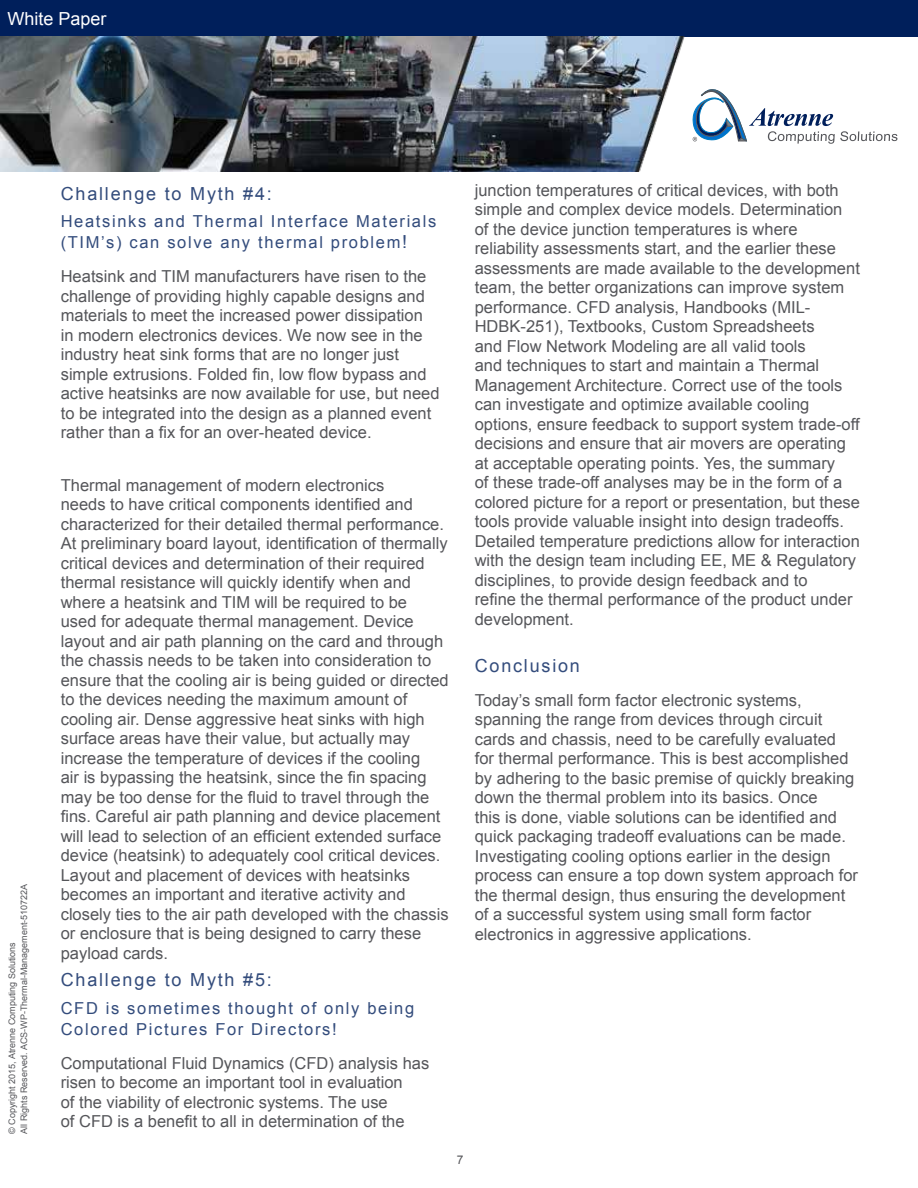
<style>
.page{position:relative;width:918px;height:1188px;background:#fff}
.page>*{position:absolute;margin:0;border:0;box-sizing:border-box;transform-origin:0 0}
.t1{font:18px "Arial";letter-spacing:.1em;color:#334c7c}
.t2{font:18px "Arial";color:#fff}
.t3{font:16.5px/19.5px "Arial";color:#55565a}
.t4{font:16.5px/21px "Arial";letter-spacing:.1em;color:#334c7c}
.t5{font:12px "Arial";color:#55565a}
.t6{font:9px/12px "Arial";color:#55565a}
.s1{font-size:18px}
</style>
<div class="page">
<div style="left:0;top:0;width:918px;height:37px;background:#001f5b"></div>
<img style="left:0;top:37px;width:898px;height:135px">
<svg style="left:692px;top:83px;width:205px;height:61px"></svg>
<p class="t2" style="left:8px;top:7px;width:101px">White Paper</p>
<p class="t6" style="left:6px;top:1134px;width:252px;rotate:-90deg">© Copyright 2015, Atrenne Computing Solutions<br>All Rights Reserved. ACS-WP-Thermal-Management-510722A</p>
<p class="t1" style="left:61px;top:182px;width:213px">Challenge to Myth #4:</p>
<p class="t4" style="left:61px;top:211px;width:377px">Heatsinks and Thermal Interface Materials (TIM’s) can solve any thermal problem<span class="s1">!</span></p>
<p class="t3" style="left:61px;top:267px;width:380px">Heatsink and TIM manufacturers have risen to the challenge of providing highly capable designs and materials to meet the increased power dissipation in modern electronics devices. We now see in the industry heat sink forms that are no longer just simple extrusions. Folded fin, low flow bypass and active heatsinks are now available for use, but need to be integrated into the design as a planned event rather than a fix for an over-heated device.</p>
<p class="t3" style="left:61px;top:475px;width:389px">Thermal management of modern electronics<br>needs to have critical components identified and characterized for their detailed thermal performance.<br>At preliminary board layout, identification of thermally critical devices and determination of their required thermal resistance will quickly identify when and where a heatsink and TIM will be required to be<br>used for adequate thermal management. Device layout and air path planning on the card and through the chassis needs to be taken into consideration to ensure that the cooling air is being guided or directed to the devices needing the maximum amount of cooling air. Dense aggressive heat sinks with high surface areas have their value, but actually may increase the temperature of devices if the cooling<br>air is bypassing the heatsink, since the fin spacing may be too dense for the fluid to travel through the fins. Careful air path planning and device placement will lead to selection of an efficient extended surface device (heatsink) to adequately cool critical devices.<br>Layout and placement of devices with heatsinks becomes an important and iterative activity and closely ties to the air path developed with the chassis or enclosure that is being designed to carry these payload cards.</p>
<p class="t1" style="left:61px;top:968px;width:213px">Challenge to Myth #5:</p>
<p class="t4" style="left:61px;top:998px;width:355px">CFD is sometimes thought of only being<br>Colored Pictures For Directors!</p>
<p class="t3" style="left:61px;top:1054px;width:370px">Computational Fluid Dynamics (CFD) analysis has risen to become an important tool in evaluation<br>of the viability of electronic systems. The use<br>of CFD is a benefit to all in determination of the</p>
<p class="t3" style="left:475px;top:180px;width:387px">junction temperatures of critical devices, with both simple and complex device models. Determination of the device junction temperatures is where reliability assessments start, and the earlier these assessments are made available to the development team, the better organizations can improve system performance. CFD analysis, Handbooks (MIL-HDBK-251), Textbooks, Custom Spreadsheets<br>and Flow Network Modeling are all valid tools<br>and techniques to start and maintain a Thermal Management Architecture. Correct use of the tools can investigate and optimize available cooling options, ensure feedback to support system trade-off decisions and ensure that air movers are operating at acceptable operating points. Yes, the summary<br>of these trade-off analyses may be in the form of a colored picture for a report or presentation, but these tools provide valuable insight into design tradeoffs.<br>Detailed temperature predictions allow for interaction with the design team including EE, ME &amp; Regulatory disciplines, to provide design feedback and to<br>refine the thermal performance of the product under development.</p>
<p class="t1" style="left:475px;top:654px;width:107px">Conclusion</p>
<p class="t3" style="left:475px;top:691px;width:385px">Today’s small form factor electronic systems, spanning the range from devices through circuit cards and chassis, need to be carefully evaluated for thermal performance. This is best accomplished by adhering to the basic premise of quickly breaking down the thermal problem into its basics. Once<br>this is done, viable solutions can be identified and quick packaging tradeoff evaluations can be made.<br>Investigating cooling options earlier in the design process can ensure a top down system approach for the thermal design, thus ensuring the development of a successful system using small form factor electronics in aggressive applications.</p>
<p class="t5" style="left:457px;top:1152px;width:8px">7</p>
</div>
